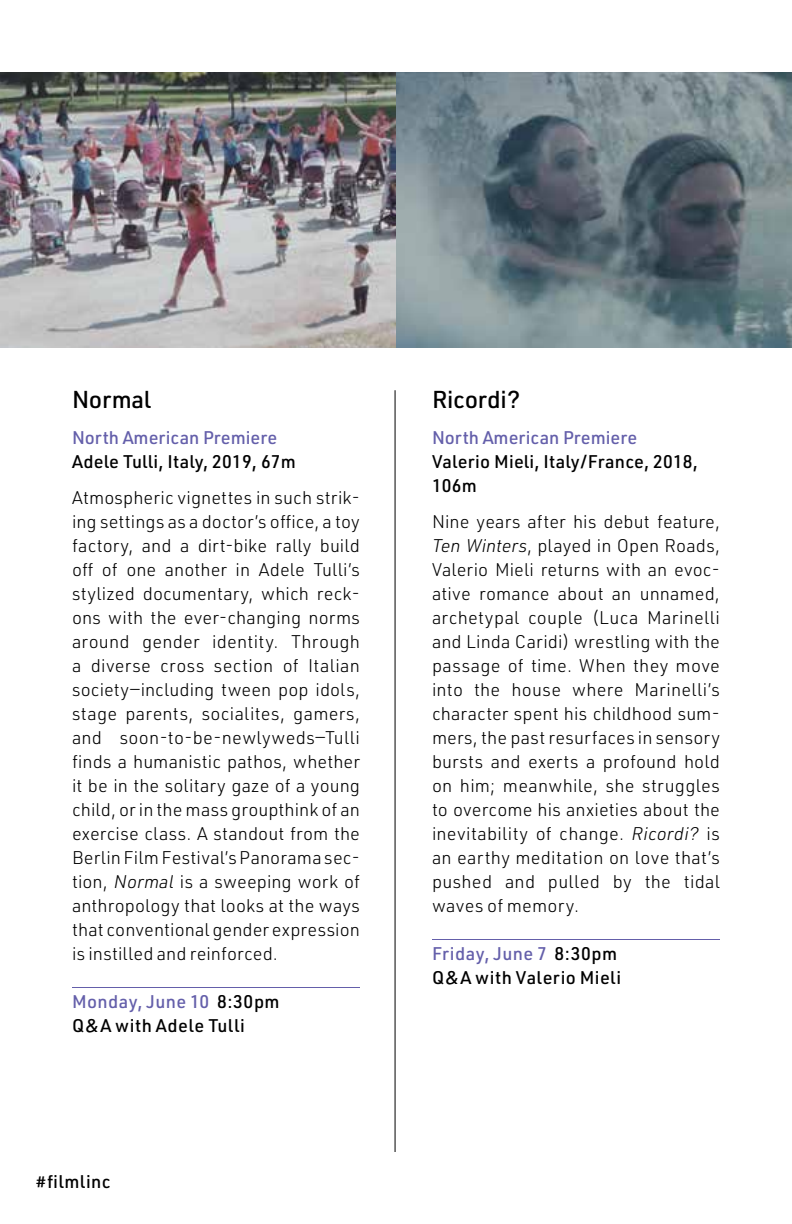
<style>
.page{position:relative;width:792px;height:1224px;background:#fff}
.page>*{position:absolute;margin:0;border:0;box-sizing:border-box;transform-origin:0 0}
.t1{font:500 24px "URWDIN";letter-spacing:-.01em;color:#000}
.t2{font:300 18px/24px "URWDIN";letter-spacing:.015em;color:#000;text-align:justify}
.t3{font:500 18px/24px "URWDIN";letter-spacing:.02em;color:#000}
.t4{font:500 18px "URWDIN";color:#645faa}
.s1{font-style:italic}
.s2{color:#645faa}
</style>
<div class="page">
<hr style="left:72px;top:987px;width:288px;height:1px;background:#645faa">
<hr style="left:432px;top:939px;width:288px;height:1px;background:#645faa">
<img style="left:0;top:72px;width:792px;height:275px">
<hr style="left:395px;top:390px;width:1px;height:762px;background:#000">
<h1 class="t1" style="left:72px;top:383px;width:81px">Normal</h1>
<p class="t4" style="left:72px;top:426px;width:207px">North American Premiere</p>
<p class="t3" style="left:72px;top:449px;width:225px">Adele Tulli, Italy, 2019, 67m</p>
<p class="t2" style="left:72px;top:485px;width:290px">Atmospheric vignettes in such strik&shy;ing settings as a doctor’s office, a toy factory, and a dirt-bike rally build off of one another in Adele Tulli’s stylized documentary, which reck&shy;ons with the ever-changing norms around gender identity. Through a diverse cross section of Italian society—including tween pop idols, stage parents, socialites, gamers, and soon-to-be-newlyweds—Tulli finds a humanistic pathos, whether it be in the solitary gaze of a young child, or in the mass groupthink of an exercise class. A standout from the Berlin Film Festival’s Panorama sec&shy;tion, <span class="s1">Normal</span> is a sweeping work of anthropology that looks at the ways that conventional gender expression is instilled and reinforced.</p>
<p class="t3" style="left:72px;top:989px;width:209px"><span class="s2">Monday, June 10</span> 8:30pm<br>Q&amp;A with Adele Tulli</p>
<p class="t3" style="left:36px;top:1169px;width:76px">#filmlinc</p>
<h1 class="t1" style="left:432px;top:383px;width:90px">Ricordi?</h1>
<p class="t4" style="left:432px;top:426px;width:207px">North American Premiere</p>
<p class="t3" style="left:432px;top:449px;width:268px">Valerio Mieli, Italy/France, 2018,<br>106m</p>
<p class="t2" style="left:432px;top:509px;width:290px">Nine years after his debut feature, <span class="s1">Ten Winters</span>, played in Open Roads, Valerio Mieli returns with an evoc&shy;ative romance about an unnamed, archetypal couple (Luca Marinelli and Linda Caridi) wrestling with the passage of time. When they move into the house where Marinelli’s character spent his childhood sum&shy;mers, the past resurfaces in sensory bursts and exerts a profound hold on him; meanwhile, she struggles to overcome his anxieties about the inevitability of change. <span class="s1">Ricordi?</span> is an earthy meditation on love that’s pushed and pulled by the tidal waves of memory.</p>
<p class="t3" style="left:432px;top:941px;width:191px"><span class="s2">Friday, June 7</span> 8:30pm<br>Q&amp;A with Valerio Mieli</p>
</div>
